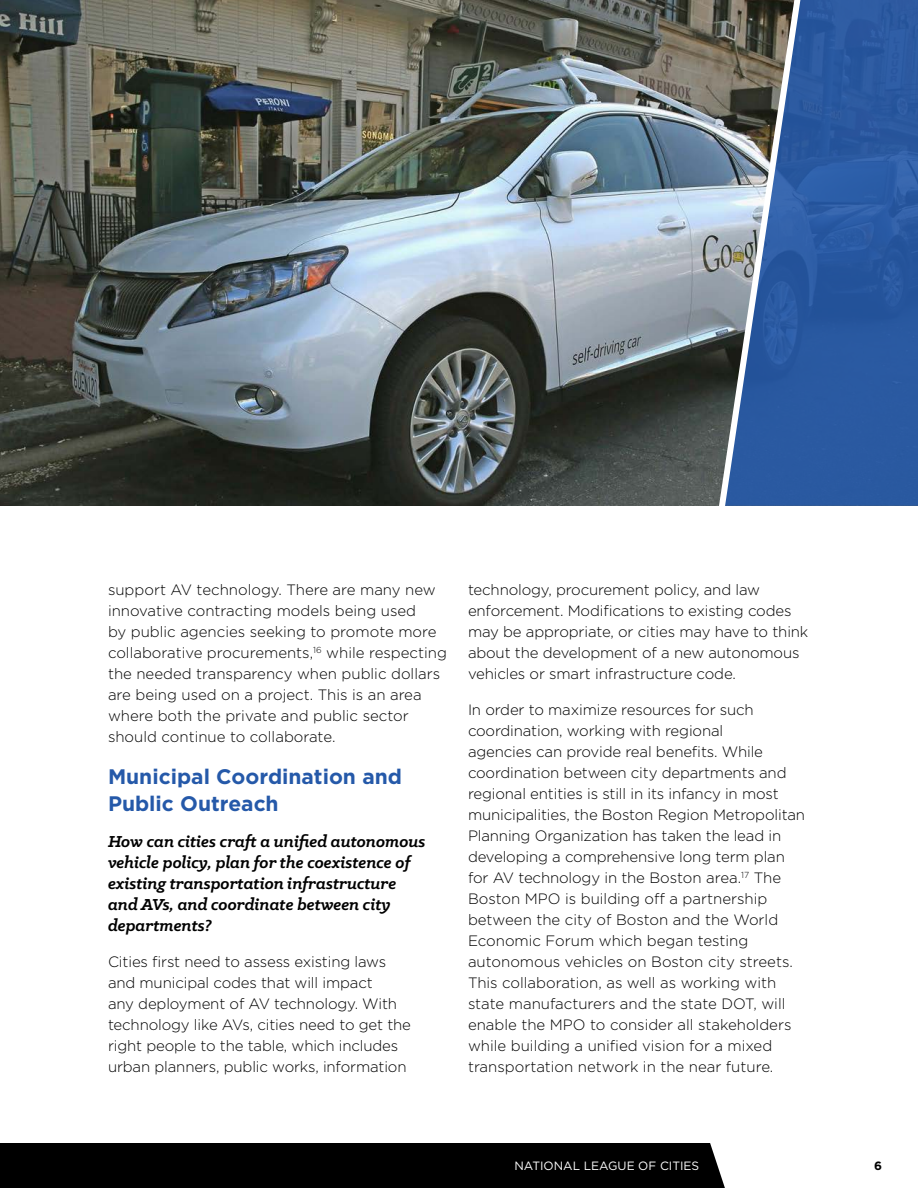
<style>
.page{position:relative;width:918px;height:1188px;background:#fff}
.page>*{position:absolute;margin:0;border:0;box-sizing:border-box;transform-origin:0 0}
.t1{font:700 21px/27px "Gotham";color:#2559a9}
.t2{font:italic 700 18px/21px "Klinic Slab";color:#000}
.t3{font:300 15px/21px "Gotham";letter-spacing:-.01em;color:#000}
.t4{font:12px "Gotham";color:#fff}
.t5{font:700 12px "Gotham";color:#000}
</style>
<div class="page">
<div style="left:0;top:1143px;width:725px;height:45px;background:#000"></div>
<img style="left:0;top:0;width:712px;height:506px">
<div style="left:811px;top:0;width:107px;height:506px;background:#2a59a1"></div>
<svg style="left:712px;top:0;width:99px;height:506px;background:#587091"></svg>
<p class="t3" style="left:108px;top:579px;width:340px">support AV technology. There are many new innovative contracting models being used<br>by public agencies seeking to promote more collaborative procurements,<sup>16</sup> while respecting the needed transparency when public dollars are being used on a project. This is an area where both the private and public sector should continue to collaborate.</p>
<h1 class="t1" style="left:108px;top:763px;width:296px">Municipal Coordination and<br>Public Outreach</h1>
<p class="t2" style="left:108px;top:830px;width:319px">How can cities craft a unified autonomous vehicle policy, plan for the coexistence of existing transportation infrastructure and AVs, and coordinate between city departments?</p>
<p class="t3" style="left:108px;top:951px;width:305px">Cities first need to assess existing laws and municipal codes that will impact<br>any deployment of AV technology. With technology like AVs, cities need to get the right people to the table, which includes urban planners, public works, information</p>
<p class="t3" style="left:468px;top:579px;width:342px">technology, procurement policy, and law enforcement. Modifications to existing codes may be appropriate, or cities may have to think about the development of a new autonomous vehicles or smart infrastructure code.</p>
<p class="t3" style="left:468px;top:699px;width:339px">In order to maximize resources for such coordination, working with regional<br>agencies can provide real benefits. While coordination between city departments and regional entities is still in its infancy in most municipalities, the Boston Region Metropolitan Planning Organization has taken the lead in developing a comprehensive long term plan for AV technology in the Boston area.<sup>17</sup> The Boston MPO is building off a partnership between the city of Boston and the World Economic Forum which began testing autonomous vehicles on Boston city streets.<br>This collaboration, as well as working with state manufacturers and the state DOT, will enable the MPO to consider all stakeholders while building a unified vision for a mixed transportation network in the near future.</p>
<p class="t4" style="left:515px;top:1158px;width:186px">NATIONAL LEAGUE OF CITIES</p>
<p class="t5" style="left:874px;top:1157px;width:9px">6</p>
</div>
